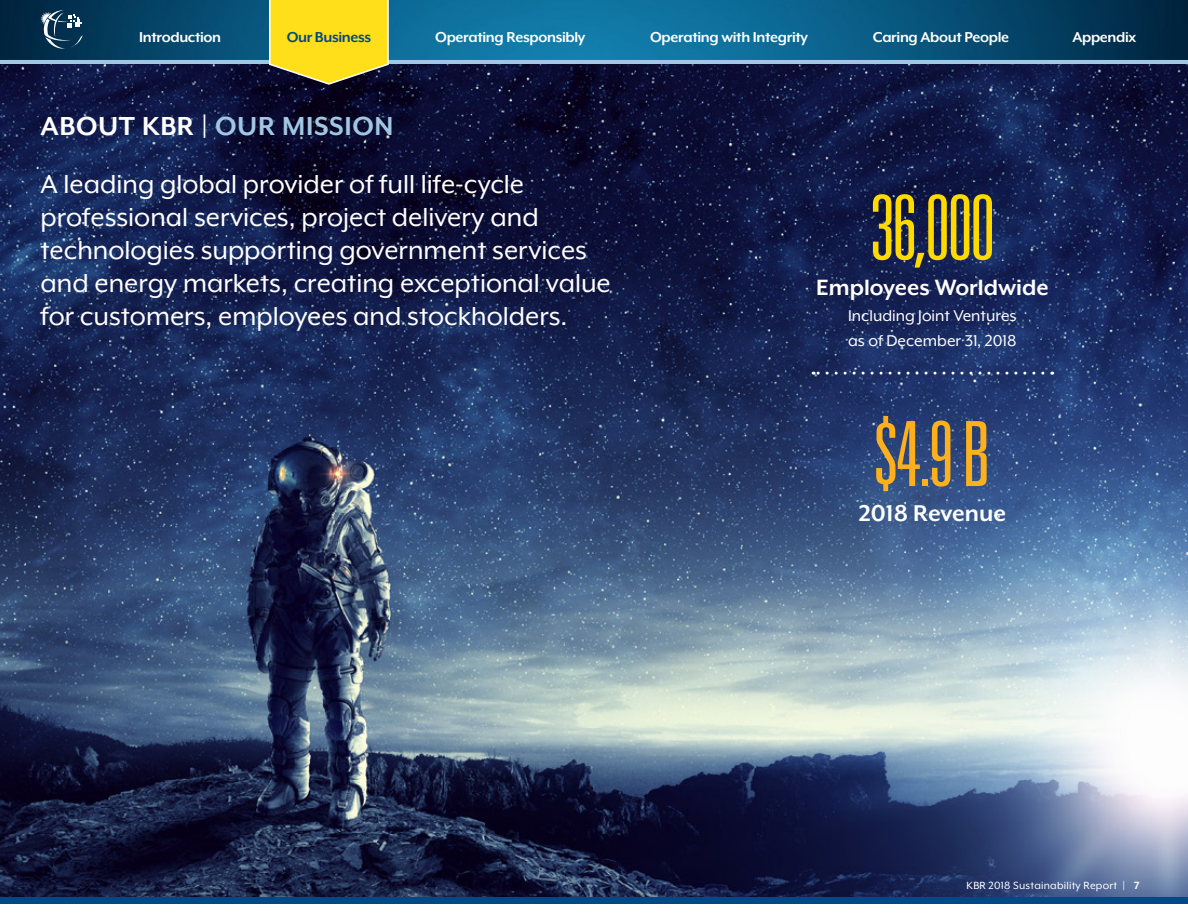
<style>
.page{position:relative;width:1188px;height:918px;background:#fff}
.page>*{position:absolute;margin:0;border:0;box-sizing:border-box;transform-origin:0 0}
.t1{font:300 ultra-condensed 90px "Univers LT Std";color:#ffda00}
.t2{font:300 ultra-condensed 90px "Univers LT Std";color:#fcb11c}
.t3{font:30px/33px "Mr Eaves XL Mod OT";color:#fff}
.t4{font:700 30px "Mr Eaves XL Mod OT";letter-spacing:.02em;color:#a2c7e2}
.t5{font:700 26.25px "Mr Eaves XL Mod OT";color:#fff}
.t6{font:700 25.5px "Mr Eaves XL Mod OT";color:#fff}
.t7{font:18px/25.5px "Mr Eaves XL Mod OT";color:#fff}
.t8{font:700 16.5px "Mr Eaves XL Mod OT";letter-spacing:-.02em;color:#fff}
.t9{font:700 16.5px "Mr Eaves XL Mod OT";letter-spacing:-.02em;color:#004987}
.t10{font:12px "Mr Eaves XL Mod OT";letter-spacing:.02em;color:#fff}
.s1{color:#fff}
.s2{font-weight:700}
</style>
<div class="page">
<img style="left:0;top:0;width:1188px;height:59px">
<hr style="left:0;top:60px;width:1188px;height:4px;background:#a2c7e2">
<svg style="left:40px;top:10px;width:43px;height:39px;background:#345871"></svg>
<img style="left:0;top:64px;width:1188px;height:833px">
<svg style="left:813px;top:372px;width:230px;height:3px"></svg>
<svg style="left:266px;top:0;width:126px;height:86px;background:#d4bd28"></svg>
<div style="left:0;top:897px;width:1188px;height:7px;background:#004987"></div>
<p class="t8" style="left:139px;top:29px;width:84px">Introduction</p>
<p class="t8" style="left:435px;top:29px;width:152px">Operating Responsibly</p>
<p class="t8" style="left:650px;top:29px;width:160px">Operating with Integrity</p>
<p class="t8" style="left:873px;top:29px;width:138px">Caring About People</p>
<p class="t8" style="left:1072px;top:29px;width:65px">Appendix</p>
<p class="t9" style="left:287px;top:29px;width:86px">Our Business</p>
<p class="t4" style="left:40px;top:111px;width:354px"><span class="s1">ABOUT KBR |</span> OUR MISSION</p>
<p class="t3" style="left:40px;top:168px;width:572px">A leading global provider of full life-cycle professional services, project delivery and technologies supporting government services and energy markets, creating exceptional value for customers, employees and stockholders.</p>
<h1 class="t1" style="left:870px;top:181px;width:127px">36,000</h1>
<p class="t6" style="left:816px;top:275px;width:234px">Employees Worldwide</p>
<p class="t7" style="left:848px;top:303px;width:170px">Including Joint Ventures as of December 31, 2018</p>
<h1 class="t2" style="left:873px;top:407px;width:120px">$4.9 B</h1>
<p class="t5" style="left:859px;top:500px;width:149px">2018 Revenue</p>
<p class="t10" style="left:967px;top:880px;width:174px">KBR 2018 Sustainability Report | <span class="s2">7</span></p>
</div>
